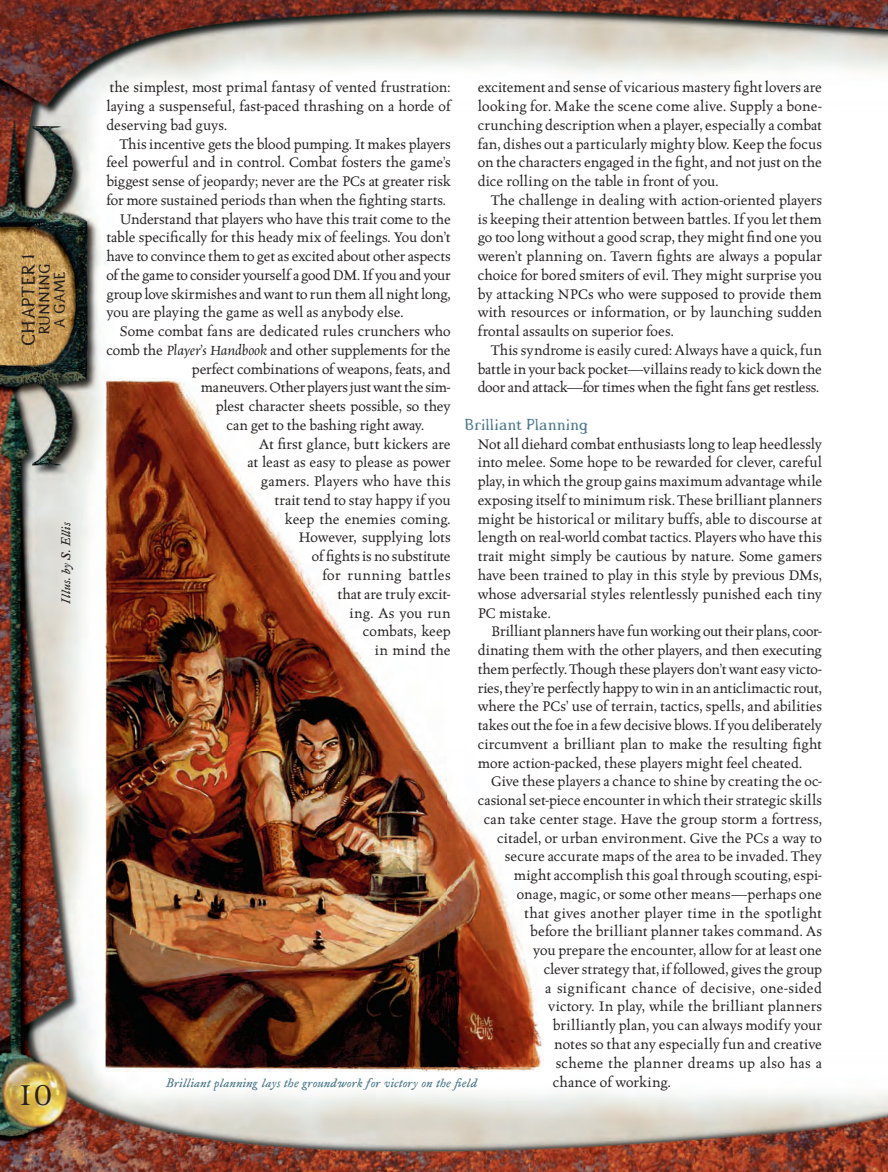
<style>
.page{position:relative;width:888px;height:1172px;background:#fff}
.page>*{position:absolute;margin:0;border:0;box-sizing:border-box;transform-origin:0 0}
.t1{font:33.75px "Alchemy Gold A24";color:#231f20}
.t2{font:18px "Pterra dactyl";letter-spacing:.015em;color:#231f20}
.t3{font:500 15.75px/18.8px "Celestia Antiqua";letter-spacing:-.005em;color:#231f20;text-align:justify}
.t4{font:500 15.75px "Celestia Antiqua";letter-spacing:-.025em;color:#231f20}
.t5{font:500 15.75px "Celestia Antiqua";letter-spacing:.025em;color:#231f20}
.t6{font:500 15.75px "Celestia Antiqua";letter-spacing:.03em;color:#231f20}
.t7{font:15.45px "Pterra dactyl";color:#4b788b}
.t8{font:15px/15px "Pterra dactyl";letter-spacing:-.005em;color:#231f20;text-align:center}
.t9{font:italic 13.5px "FR Fell Type";letter-spacing:-.005em;color:#4b788b}
.t10{font:italic 13.5px "FR Fell Type";letter-spacing:-.015em;color:#231f20}
.s1{font-style:italic}
</style>
<div class="page">
<img style="left:0;top:0;width:888px;height:1171px">
<img style="left:105px;top:378px;width:438px;height:693px">
<p class="t2" style="left:22px;top:345px;width:94px;rotate:-90deg">CHAPTER 1</p>
<p class="t8" style="left:39px;top:335px;width:73px;rotate:-90deg">RUNNING<br>A GAME</p>
<p class="t10" style="left:62px;top:603px;width:83px;rotate:-90deg">Illus. by S. Ellis</p>
<h1 class="t1" style="left:16px;top:1073px;width:39px">10</h1>
<p class="t3" style="left:106px;top:79px;width:346px">the simplest, most primal fantasy of vented frustration: laying a suspenseful, fast-paced thrashing on a horde of deserving bad guys.</p>
<p class="t3" style="left:120px;top:135px;width:332px">This incentive gets the blood pumping. It makes players</p>
<p class="t3" style="left:106px;top:154px;width:346px">feel powerful and in control. Combat fosters the game’s</p>
<p class="t3" style="left:106px;top:172px;width:346px">biggest sense of jeopardy; never are the PCs at greater risk</p>
<p class="t3" style="left:106px;top:191px;width:341px">for more sustained periods than when the fighting starts.</p>
<p class="t3" style="left:120px;top:210px;width:332px">Understand that players who have this trait come to the</p>
<p class="t3" style="left:106px;top:229px;width:346px">table specifically for this heady mix of feelings. You don’t</p>
<p class="t3" style="left:106px;top:247px;width:346px">have to convince them to get as excited about other aspects</p>
<p class="t4" style="left:106px;top:268px;width:346px">of the game to consider yourself a good DM. If you and your</p>
<p class="t3" style="left:106px;top:285px;width:346px">group love skirmishes and want to run them all night long,</p>
<p class="t3" style="left:106px;top:304px;width:299px">you are playing the game as well as anybody else.</p>
<p class="t3" style="left:120px;top:322px;width:332px">Some combat fans are dedicated rules crunchers who</p>
<p class="t3" style="left:106px;top:341px;width:346px">comb the <span class="s1">Player’s Handbook</span> and other supplements for the</p>
<p class="t3" style="left:192px;top:360px;width:260px">perfect combinations of weapons, feats, and</p>
<p class="t4" style="left:201px;top:380px;width:251px">maneuvers. Other players just want the sim-</p>
<p class="t3" style="left:216px;top:397px;width:236px">plest character sheets possible, so they</p>
<p class="t3" style="left:226px;top:416px;width:199px">can get to the bashing right away.</p>
<p class="t3" style="left:259px;top:435px;width:193px">At first glance, butt kickers are</p>
<p class="t3" style="left:247px;top:454px;width:205px">at least as easy to please as power</p>
<p class="t3" style="left:261px;top:472px;width:191px">gamers. Players who have this</p>
<p class="t3" style="left:274px;top:491px;width:178px">trait tend to stay happy if you</p>
<p class="t3" style="left:285px;top:510px;width:167px">keep the enemies coming.</p>
<p class="t3" style="left:298px;top:529px;width:154px">However, supplying lots</p>
<p class="t3" style="left:312px;top:547px;width:140px">of fights is no substitute</p>
<p class="t5" style="left:322px;top:568px;width:130px">for running battles</p>
<p class="t3" style="left:337px;top:585px;width:115px">that are truly excit-</p>
<p class="t6" style="left:349px;top:605px;width:103px">ing. As you run</p>
<p class="t3" style="left:363px;top:622px;width:89px">combats, keep</p>
<p class="t3" style="left:375px;top:641px;width:77px">in mind the</p>
<p class="t3" style="left:478px;top:79px;width:346px">excitement and sense of vicarious mastery fight lovers are looking for. Make the scene come alive. Supply a bone&shy;crunching description when a player, especially a combat fan, dishes out a particularly mighty blow. Keep the focus on the characters engaged in the fight, and not just on the dice rolling on the table in front of you.</p>
<p class="t3" style="left:478px;top:191px;width:346px;text-indent:14px">The challenge in dealing with action-oriented players is keeping their attention between battles. If you let them go too long without a good scrap, they might find one you weren’t planning on. Tavern fights are always a popular choice for bored smiters of evil. They might surprise you by attacking NPCs who were supposed to provide them with resources or information, or by launching sudden frontal assaults on superior foes.</p>
<p class="t3" style="left:478px;top:341px;width:346px;text-indent:14px">This syndrome is easily cured: Always have a quick, fun battle in your back pocket—villains ready to kick down the door and attack—for times when the fight fans get restless.</p>
<p class="t7" style="left:464px;top:419px;width:125px">Brilliant Planning</p>
<p class="t3" style="left:478px;top:435px;width:346px">Not all diehard combat enthusiasts long to leap heedlessly into melee. Some hope to be rewarded for clever, careful play, in which the group gains maximum advantage while exposing itself to minimum risk. These brilliant planners might be historical or military buffs, able to discourse at length on real-world combat tactics. Players who have this trait might simply be cautious by nature. Some gamers have been trained to play in this style by previous DMs, whose adversarial styles relentlessly punished each tiny PC mistake.</p>
<p class="t3" style="left:478px;top:622px;width:346px;text-indent:14px">Brilliant planners have fun working out their plans, coor&shy;dinating them with the other players, and then executing them perfectly. Though these players don’t want easy victo&shy;ries, they’re perfectly happy to win in an anticlimactic rout, where the PCs’ use of terrain, tactics, spells, and abilities takes out the foe in a few decisive blows. If you deliberately circumvent a brilliant plan to make the resulting fight more action-packed, these players might feel cheated.</p>
<p class="t3" style="left:478px;top:772px;width:346px;text-align:right">Give these players a chance to shine by creating the oc&shy;casional set-piece encounter in which their strategic skills can take center stage. Have the group storm a fortress, citadel, or urban environment. Give the PCs a way to secure accurate maps of the area to be invaded. They might accomplish this goal through scouting, espi&shy;onage, magic, or some other means—perhaps one<br>that gives another player time in the spotlight<br>before the brilliant planner takes command. As<br>you prepare the encounter, allow for at least one<br>clever strategy that, if followed, gives the group<br>a significant chance of decisive, one-sided<br>victory. In play, while the brilliant planners<br>brilliantly plan, you can always modify your<br>notes so that any especially fun and creative<br>scheme the planner dreams up also has a</p>
<p class="t9" style="left:166px;top:1078px;width:313px">Brilliant planning lays the groundwork for victory on the field</p>
<p class="t3" style="left:553px;top:1072px;width:120px">chance of working.</p>
</div>
